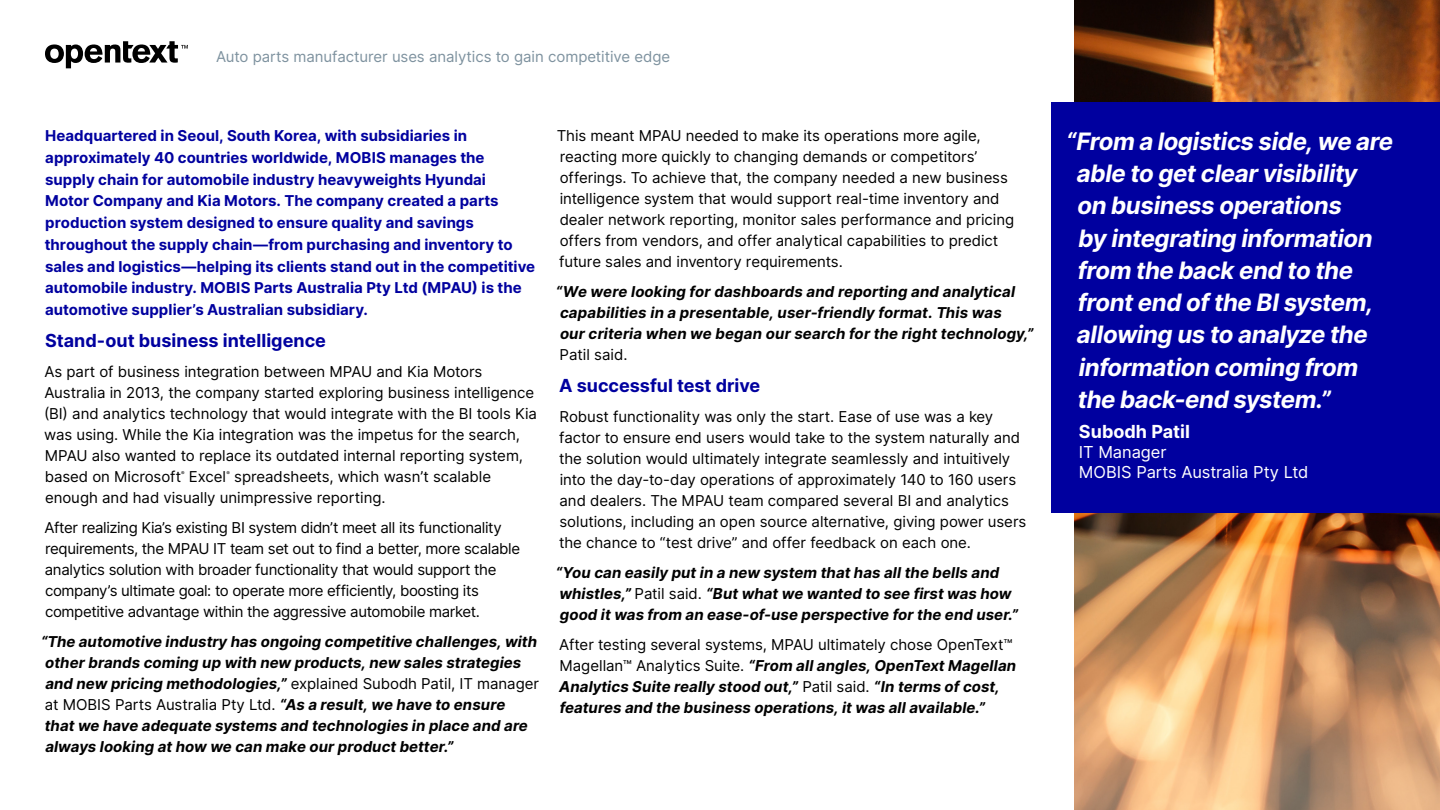
<style>
.page{position:relative;width:1440px;height:810px;background:#fff}
.page>*{position:absolute;margin:0;border:0;box-sizing:border-box;transform-origin:0 0}
.t1{font:italic 700 24px/32.2px "Inter";letter-spacing:-.02em;color:#fff}
.t2{font:700 18px "Inter";color:#00009f}
.Quote_Name{font:700 18px "Inter";color:#fff}
.Quote_Title___Compan{font:16.5px "Inter";letter-spacing:-.005em;color:#fff}
.Body{font:15px/21px "Inter";letter-spacing:-.005em;color:#000}
.Body-2{font:italic 700 15px/21px "Inter";letter-spacing:.005em;color:#000}
.Intro_Paragraph{font:700 15px/21.8px "Inter";color:#00009f}
.Body-3{font:15px/21px "Inter";letter-spacing:-.025em;color:#000}
.t3{font:15px "Inter";letter-spacing:-.005em;color:#7e929f}
.Body-4{font:5.25px "Inter";color:#000}
.s1{font-weight:400;font-style:normal}
</style>
<div class="page">
<svg style="left:45px;top:41px;width:143px;height:27px"></svg>
<img style="left:1074px;top:0;width:366px;height:810px">
<div style="left:1052px;top:102px;width:388px;height:411px;background:#00009f"></div>
<p class="t3" style="left:216px;top:46px;width:456px">Auto parts manufacturer uses analytics to gain competitive edge</p>
<p class="Intro_Paragraph" style="left:45px;top:125px;width:492px">Headquartered in Seoul, South Korea, with subsidiaries in approximately 40 countries worldwide, MOBIS manages the supply chain for automobile industry heavyweights Hyundai<br>Motor Company and Kia Motors. The company created a parts production system designed to ensure quality and savings throughout the supply chain—from purchasing and inventory to sales and logistics—helping its clients stand out in the competitive automobile industry. MOBIS Parts Australia Pty Ltd (MPAU) is the automotive supplier’s Australian subsidiary.</p>
<h3 class="t2" style="left:45px;top:328px;width:282px">Stand-out business intelligence</h3>
<p class="Body" style="left:44px;top:361px;width:494px">As part of business integration between MPAU and Kia Motors Australia in 2013, the company started exploring business intelligence (BI) and analytics technology that would integrate with the BI tools Kia was using. While the Kia integration was the impetus for the search, MPAU also wanted to replace its outdated internal reporting system, based on Microsoft</p>
<p class="Body-4" style="left:181px;top:469px;width:5px">®</p>
<p class="Body" style="left:189px;top:466px;width:39px">Excel</p>
<p class="Body-4" style="left:227px;top:469px;width:5px">®</p>
<p class="Body" style="left:45px;top:466px;width:448px;text-indent:189px">spreadsheets, which wasn’t scalable enough and had visually unimpressive reporting.</p>
<p class="Body-3" style="left:44px;top:517px;width:477px">After realizing Kia’s existing BI system didn’t meet all its functionality requirements, the MPAU IT team set out to find a better, more scalable analytics solution with broader functionality that would support the company’s ultimate goal: to operate more efficiently, boosting its competitive advantage within the aggressive automobile market.</p>
<p class="Body-2" style="left:41px;top:631px;width:499px">“The automotive industry has ongoing competitive challenges, with other brands coming up with new products, new sales strategies and new pricing methodologies,” <span class="s1">explained Subodh Patil, IT manager at MOBIS Parts Australia Pty Ltd.</span> “As a result, we have to ensure<br>that we have adequate systems and technologies in place and are always looking at how we can make our product better.”</p>
<p class="Body" style="left:557px;top:125px;width:459px">This meant MPAU needed to make its operations more agile, reacting more quickly to changing demands or competitors’ offerings. To achieve that, the company needed a new business intelligence system that would support real-time inventory and dealer network reporting, monitor sales performance and pricing offers from vendors, and offer analytical capabilities to predict future sales and inventory requirements.</p>
<p class="Body-2" style="left:556px;top:281px;width:479px">“We were looking for dashboards and reporting and analytical capabilities in a presentable, user-friendly format. This was<br>our criteria when we began our search for the right technology,” <span class="s1">Patil said.</span></p>
<h3 class="t2" style="left:559px;top:373px;width:202px">A successful test drive</h3>
<p class="Body" style="left:559px;top:406px;width:469px">Robust functionality was only the start. Ease of use was a key factor to ensure end users would take to the system naturally and the solution would ultimately integrate seamlessly and intuitively into the day-to-day operations of approximately 140 to 160 users and dealers. The MPAU team compared several BI and analytics solutions, including an open source alternative, giving power users the chance to “test drive” and offer feedback on each one.</p>
<p class="Body-2" style="left:556px;top:562px;width:464px">“You can easily put in a new system that has all the bells and whistles,” <span class="s1">Patil said.</span> “But what we wanted to see first was how good it was from an ease-of-use perspective for the end user.”</p>
<p class="Body-2" style="left:559px;top:634px;width:459px"><span class="s1">After testing several systems, MPAU ultimately chose OpenText™ Magellan™ Analytics Suite.</span> “From all angles, OpenText Magellan Analytics Suite really stood out,” <span class="s1">Patil said.</span> “In terms of cost, features and the business operations, it was all available.”</p>
<p class="t1" style="left:1077px;top:125px;width:318px;text-indent:-11px">“From a logistics side, we are able to get clear visibility<br>on business operations<br>by integrating information from the back end to the front end of the BI system, allowing us to analyze the information coming from the back-end system.”</p>
<p class="Quote_Name" style="left:1079px;top:419px;width:113px">Subodh Patil</p>
<p class="Quote_Title___Compan" style="left:1079px;top:440px;width:89px">IT Manager</p>
<p class="Quote_Title___Compan" style="left:1079px;top:460px;width:231px">MOBIS Parts Australia Pty Ltd</p>
</div>
